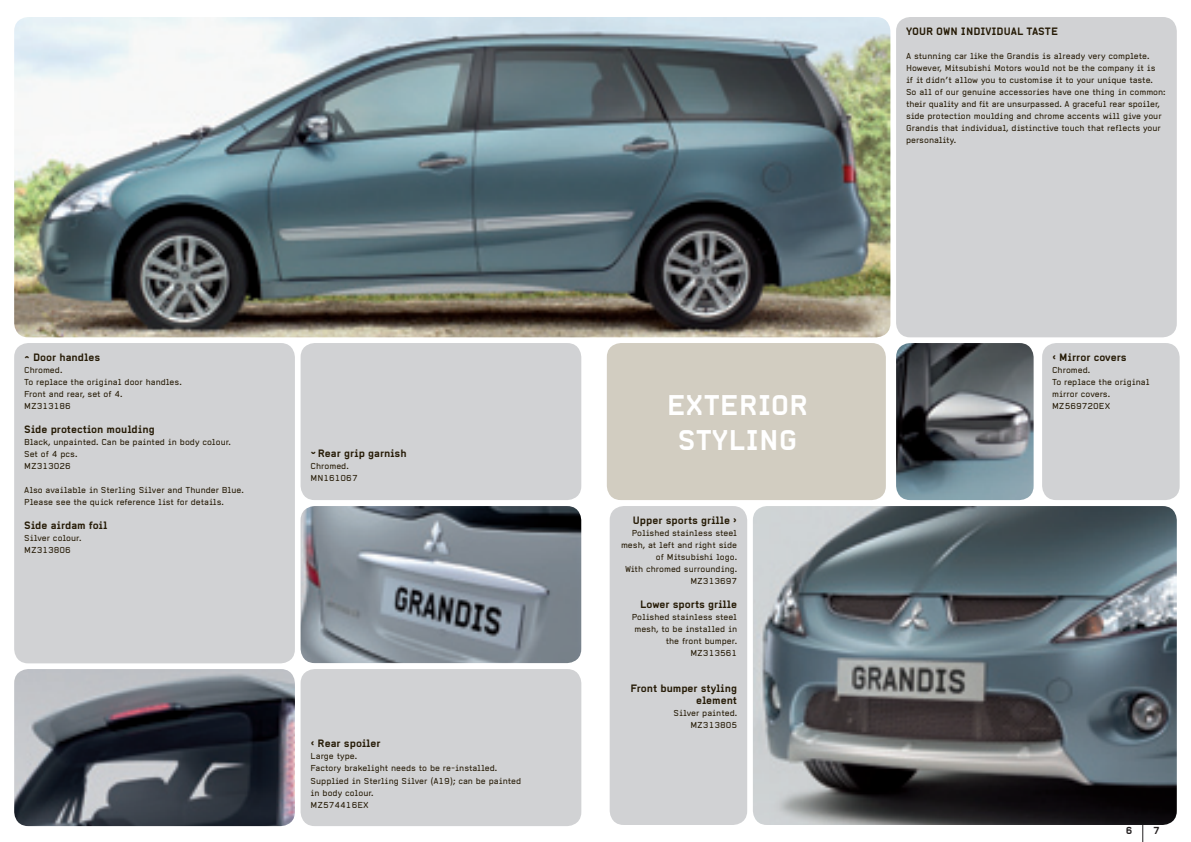
<style>
.page{position:relative;width:1191px;height:842px;background:#fff}
.page>*{position:absolute;margin:0;border:0;box-sizing:border-box;transform-origin:0 0}
.t1{font:700 28px "Alpha Headline Pro";color:#fff}
.t2{font:700 10.5px/12px "Alpha Headline Pro";color:#251a05;text-align:right}
.t3{font:700 10px "Alpha Headline Pro";color:#231f20}
.t4{font:8.5px/12px "Alpha Headline Pro";color:#251a05}
</style>
<div class="page">
<img style="left:14px;top:17px;width:876px;height:320px">
<img style="left:300px;top:506px;width:281px;height:157px">
<img style="left:14px;top:669px;width:281px;height:157px">
<div style="left:1042px;top:343px;width:137px;height:157px;background:#d1d2d4;border-radius:14px"></div>
<div style="left:607px;top:343px;width:279px;height:157px;background:#d2cdc1;border-radius:14px"></div>
<div style="left:896px;top:17px;width:280px;height:320px;background:#d1d2d4;border-radius:14px"></div>
<div style="left:14px;top:343px;width:281px;height:320px;background:#d1d2d4;border-radius:14px"></div>
<img style="left:896px;top:343px;width:137px;height:157px">
<div style="left:300px;top:669px;width:281px;height:157px;background:#d1d2d4;border-radius:14px"></div>
<img style="left:753px;top:506px;width:423px;height:319px">
<div style="left:609px;top:506px;width:138px;height:319px;background:#d1d2d4;border-radius:14px"></div>
<svg style="left:1142px;top:825px;width:1px;height:17px"></svg>
<div style="left:300px;top:343px;width:281px;height:157px;background:#d1d2d4;border-radius:14px"></div>
<p class="t2" style="left:24px;top:352px;width:78px">^ Door handles</p>
<p class="t4" style="left:24px;top:364px;width:159px">Chromed.<br>To replace the original door handles.<br>Front and rear, set of 4.<br>MZ313186</p>
<p class="t2" style="left:24px;top:424px;width:132px">Side protection moulding</p>
<p class="t4" style="left:24px;top:436px;width:208px">Black, unpainted. Can be painted in body colour.<br>Set of 4 pcs.<br>MZ313026</p>
<p class="t4" style="left:24px;top:484px;width:221px">Also available in Sterling Silver and Thunder Blue.<br>Please see the quick reference list for details.</p>
<p class="t2" style="left:24px;top:520px;width:85px">Side airdam foil</p>
<p class="t4" style="left:24px;top:532px;width:59px">Silver colour.<br>MZ313806</p>
<p class="t2" style="left:318px;top:448px;width:90px">Rear grip garnish</p>
<p class="t4" style="left:310px;top:460px;width:49px">Chromed.<br>MN161067</p>
<p class="t2" style="left:307px;top:455px;width:5px;rotate:-90deg">≤</p>
<p class="t2" style="left:310px;top:738px;width:72px">≤ Rear spoiler</p>
<p class="t4" style="left:310px;top:750px;width:212px">Large type.<br>Factory brakelight needs to be re-installed.<br>Supplied in Sterling Silver (A19); can be painted in body colour.<br>MZ574416EX</p>
<p class="t2" style="left:906px;top:26px;width:62px">Your own individ</p>
<p class="t2" style="left:1003px;top:26px;width:54px">ual taste</p>
<p class="t4" style="left:906px;top:50px;width:261px">A stunning car like the Grandis is already very complete.<br>However, Mitsubishi Motors would not be the company it is<br>if it didn’t allow you to customise it to your unique taste.<br>So all of our genuine accessories have one thing in common: their quality and fit are unsurpassed. A graceful rear spoiler, side protection moulding and chrome accents will give your Grandis that individual, distinctive touch that reflects your personality.</p>
<p class="t2" style="left:1052px;top:352px;width:76px">≤ Mirror covers</p>
<p class="t4" style="left:1052px;top:364px;width:99px">Chromed.<br>To replace the original mirror covers.</p>
<h1 class="t1" style="left:667px;top:388px;width:70px">Exteri</h1>
<h1 class="t1" style="left:770px;top:388px;width:31px">or</h1>
<p class="t4" style="left:1052px;top:400px;width:60px">MZ569720EX</p>
<h1 class="t1" style="left:678px;top:423px;width:121px">STYLING</h1>
<p class="t2" style="left:633px;top:515px;width:106px">U pper sports grille ≥</p>
<p class="t4" style="left:621px;top:527px;width:118px;text-align:right">Polished stainless steel mesh, at left and right side of Mitsubishi logo.<br>With chromed surrounding.<br>MZ313697</p>
<p class="t2" style="left:640px;top:599px;width:99px">Lower sports grille</p>
<p class="t4" style="left:632px;top:611px;width:107px;text-align:right">Polished stainless steel mesh, to be installed in the front bumper.<br>MZ313561</p>
<p class="t2" style="left:630px;top:683px;width:108px">Front bumper styling element</p>
<p class="t4" style="left:673px;top:707px;width:65px;text-align:right">Silver painted.<br>MZ313805</p>
<p class="t3" style="left:1125px;top:824px;width:8px">6</p>
<p class="t3" style="left:1153px;top:824px;width:8px">7</p>
</div>
